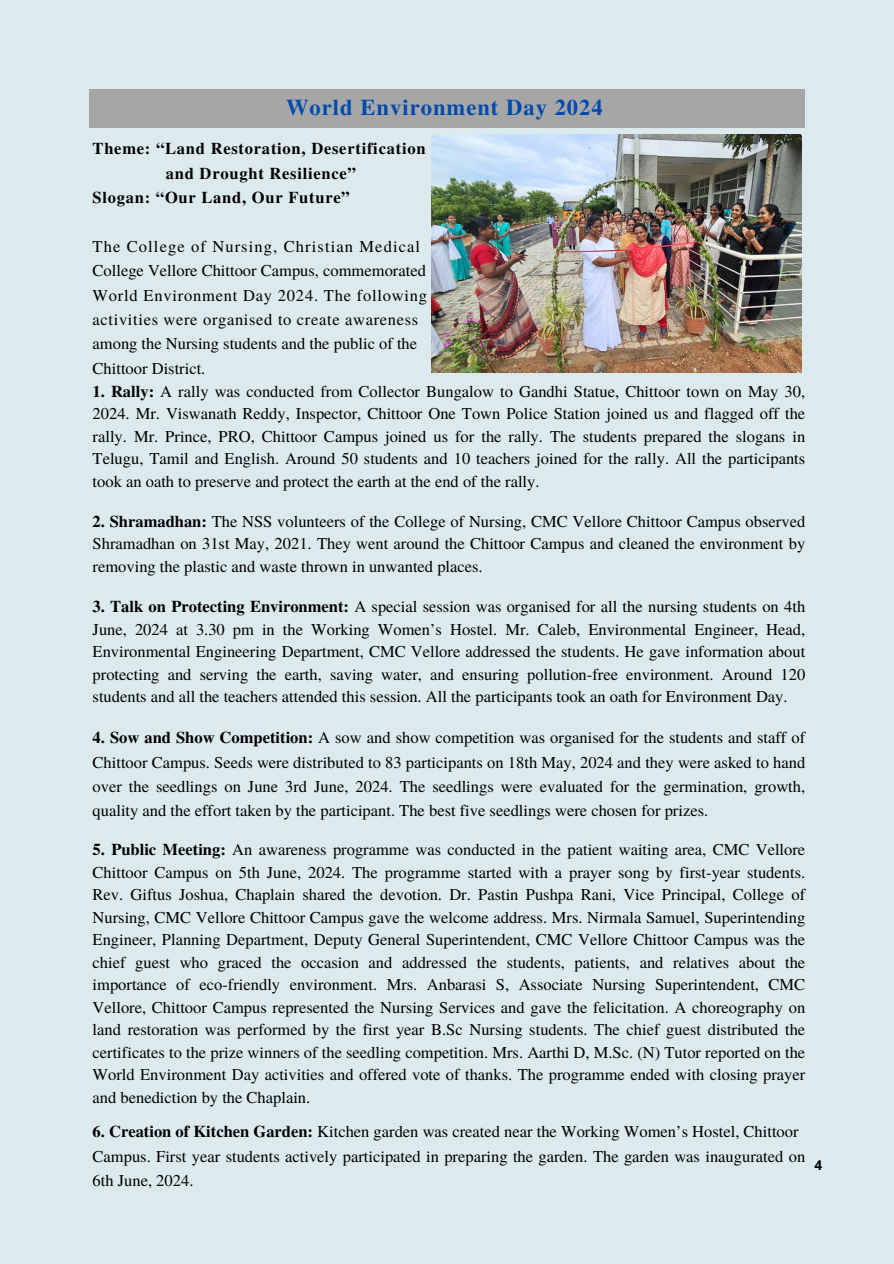
<style>
.page{position:relative;width:894px;height:1264px;background:#fff}
.page>*{position:absolute;margin:0;border:0;box-sizing:border-box;transform-origin:0 0}
.t1{font:700 22.5px "Te X Gyre Termes";letter-spacing:.045em;color:#004aad}
.t2{font:16.5px/22.5px "Te X Gyre Termes";color:#000;text-align:justify}
.t3{font:700 16.5px "Te X Gyre Termes";letter-spacing:.045em;color:#000}
.t4{font:16.5px "Te X Gyre Termes";letter-spacing:.04em;color:#000}
.t5{font:16.5px "Te X Gyre Termes";letter-spacing:.065em;color:#000}
.t6{font:16.5px "Te X Gyre Termes";letter-spacing:.045em;color:#000}
.t7{font:700 13.5px "Open Sans";color:#000}
.s1{font-weight:700}
</style>
<div class="page">
<div style="left:0;top:0;width:893px;height:1263px;background:#ddeaed"></div>
<div style="left:89px;top:89px;width:716px;height:38px;background:#a6a6a6"></div>
<img style="left:431px;top:134px;width:370px;height:239px">
<p class="t1" style="left:286px;top:90px;width:318px">World Environment Day 2024</p>
<h1 class="t3" style="left:93px;top:136px;width:334px">Theme: “Land Restoration, Desertification</h1>
<h1 class="t3" style="left:166px;top:160px;width:191px">and Drought Resilience”</h1>
<h1 class="t3" style="left:93px;top:184px;width:259px">Slogan: “Our Land, Our Future”</h1>
<p class="t5" style="left:93px;top:234px;width:329px">The College of Nursing, Christian Medical</p>
<h2 class="t2" style="left:93px;top:258px;width:335px">College Vellore Chittoor Campus, commemorated</h2>
<p class="t6" style="left:93px;top:283px;width:336px">World Environment Day 2024. The following</p>
<p class="t4" style="left:93px;top:307px;width:327px">activities were organised to create awareness</p>
<p class="t2" style="left:93px;top:332px;width:326px">among the Nursing students and the public of the</p>
<p class="t2" style="left:93px;top:356px;width:114px">Chittoor District.</p>
<p class="t2" style="left:93px;top:379px;width:714px"><span class="s1">1. Rally:</span> A rally was conducted from Collector Bungalow to Gandhi Statue, Chittoor town on May 30, 2024. Mr. Viswanath Reddy, Inspector, Chittoor One Town Police Station joined us and flagged off the rally. Mr. Prince, PRO, Chittoor Campus joined us for the rally. The students prepared the slogans in Telugu, Tamil and English. Around 50 students and 10 teachers joined for the rally. All the participants took an oath to preserve and protect the earth at the end of the rally.</p>
<p class="t2" style="left:93px;top:509px;width:714px"><span class="s1">2. Shramadhan:</span> The NSS volunteers of the College of Nursing, CMC Vellore Chittoor Campus observed Shramadhan on 31st May, 2021. They went around the Chittoor Campus and cleaned the environment by removing the plastic and waste thrown in unwanted places.</p>
<p class="t2" style="left:93px;top:594px;width:714px"><span class="s1">3. Talk on Protecting Environment:</span> A special session was organised for all the nursing students on 4th June, 2024 at 3.30 pm in the Working Women’s Hostel. Mr. Caleb, Environmental Engineer, Head, Environmental Engineering Department, CMC Vellore addressed the students. He gave information about protecting and serving the earth, saving water, and ensuring pollution-free environment. Around 120 students and all the teachers attended this session. All the participants took an oath for Environment Day.</p>
<p class="t2" style="left:93px;top:724px;width:714px;line-height:24.3px"><span class="s1">4. Sow and Show Competition:</span> A sow and show competition was organised for the students and staff of Chittoor Campus. Seeds were distributed to 83 participants on 18th May, 2024 and they were asked to hand over the seedlings on June 3rd June, 2024. The seedlings were evaluated for the germination, growth, quality and the effort taken by the participant. The best five seedlings were chosen for prizes.</p>
<p class="t2" style="left:93px;top:837px;width:714px"><span class="s1">5. Public Meeting:</span> An awareness programme was conducted in the patient waiting area, CMC Vellore Chittoor Campus on 5th June, 2024. The programme started with a prayer song by first-year students.<br>Rev. Giftus Joshua, Chaplain shared the devotion. Dr. Pastin Pushpa Rani, Vice Principal, College of Nursing, CMC Vellore Chittoor Campus gave the welcome address. Mrs. Nirmala Samuel, Superintending Engineer, Planning Department, Deputy General Superintendent, CMC Vellore Chittoor Campus was the chief guest who graced the occasion and addressed the students, patients, and relatives about the importance of eco-friendly environment. Mrs. Anbarasi S, Associate Nursing Superintendent, CMC Vellore, Chittoor Campus represented the Nursing Services and gave the felicitation. A choreography on land restoration was performed by the first year B.Sc Nursing students. The chief guest distributed the certificates to the prize winners of the seedling competition. Mrs. Aarthi D, M.Sc. (N) Tutor reported on the World Environment Day activities and offered vote of thanks. The programme ended with closing prayer and benediction by the Chaplain.</p>
<p class="t2" style="left:93px;top:1119px;width:707px"><span class="s1">6. Creation of Kitchen Garden:</span> Kitchen garden was created near the Working Women’s Hostel, Chittoor</p>
<p class="t2" style="left:93px;top:1143px;width:714px;line-height:24.3px">Campus. First year students actively participated in preparing the garden. The garden was inaugurated on<br>6th June, 2024.</p>
<p class="t7" style="left:814px;top:1155px;width:9px">4</p>
</div>
